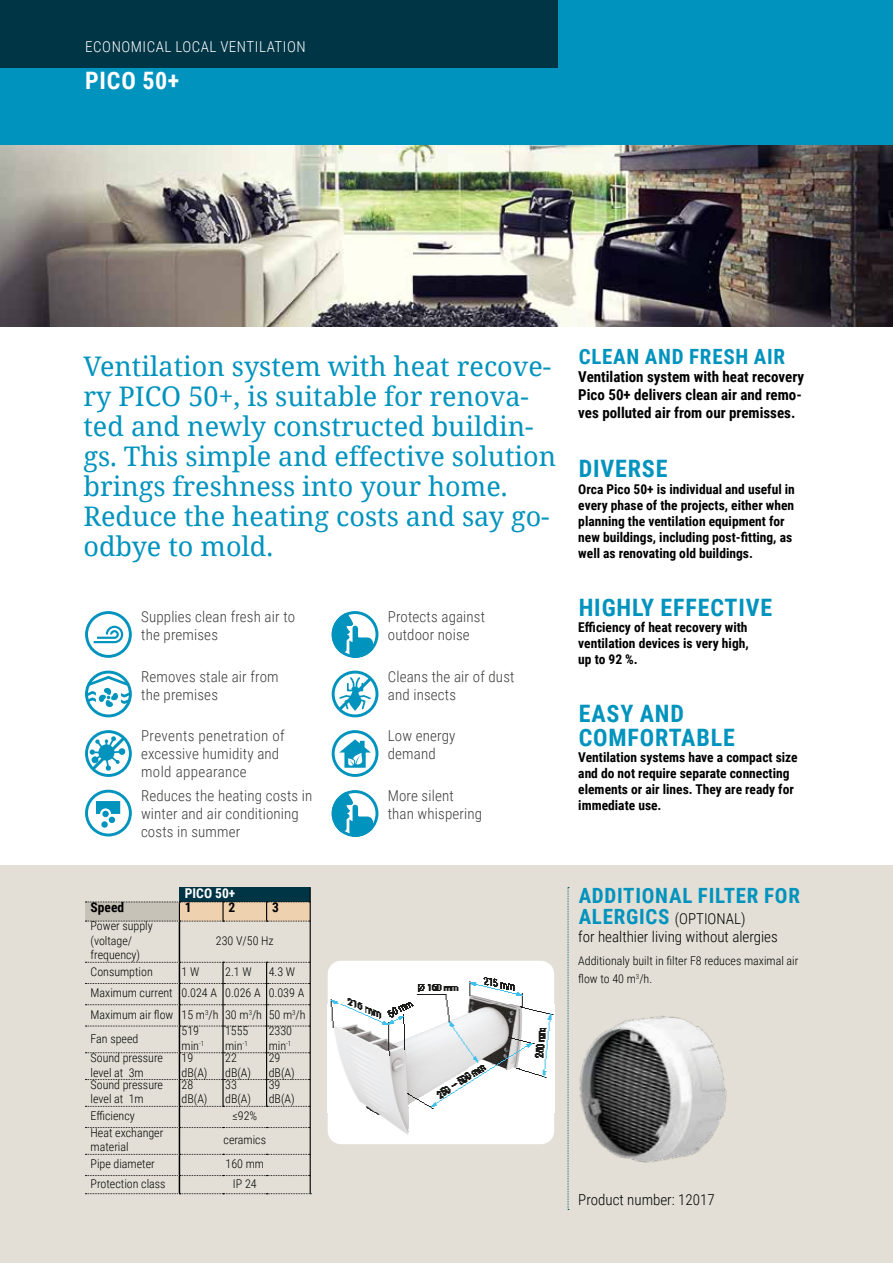
<style>
.page{position:relative;width:893px;height:1263px;background:#fff}
.page>*{position:absolute;margin:0;border:0;box-sizing:border-box;transform-origin:0 0}
.t1{font:27px/30px "Noto Serif";color:#0093be}
.t2{font:700 24px/24px "Roboto Condensed";letter-spacing:.035em;color:#0093be}
.t3{font:700 24px "Roboto Condensed";letter-spacing:.035em;color:#fff}
.t4{font:700 21px "Roboto Condensed";letter-spacing:.035em;color:#0093be}
.t5{font:300 15px/18px "Roboto Condensed";letter-spacing:.01em;color:#3c3c3b}
.t6{font:700 15px/18px "Roboto Condensed";color:#000}
.t7{font:300 15px/18px "Roboto Condensed";color:#000}
.t8{font:300 15px "Roboto Condensed";letter-spacing:.035em;color:#fff}
.t9{font:700 13.5px/16.2px "Roboto Condensed";color:#000}
.t10{font:700 13.5px "Roboto Condensed";color:#fff}
.t11{font:300 12px/14.4px "Roboto Condensed";color:#000}
.s1{font-weight:700;font-size:21px;color:#0093be}
</style>
<div class="page">
<img style="left:0;top:145px;width:893px;height:181px">
<div style="left:0;top:0;width:893px;height:145px;background:#0093be"></div>
<div style="left:0;top:0;width:558px;height:68px;background:#003545"></div>
<div style="left:0;top:865px;width:893px;height:398px;background:#e3dfd6"></div>
<svg style="left:85px;top:922px;width:225px;height:40px"></svg>
<hr style="left:179px;top:921px;width:1px;height:41px;background:#000">
<hr style="left:310px;top:921px;width:1px;height:41px;background:#000">
<svg style="left:85px;top:962px;width:226px;height:232px"></svg>
<svg style="left:85px;top:887px;width:226px;height:35px"></svg>
<svg style="left:568px;top:887px;width:1px;height:323px"></svg>
<img style="left:328px;top:961px;width:226px;height:183px">
<img style="left:567px;top:991px;width:160px;height:206px">
<svg style="left:85px;top:611px;width:47px;height:47px"></svg>
<svg style="left:332px;top:611px;width:46px;height:47px"></svg>
<svg style="left:85px;top:671px;width:47px;height:46px"></svg>
<svg style="left:332px;top:671px;width:46px;height:46px"></svg>
<svg style="left:332px;top:730px;width:46px;height:47px"></svg>
<svg style="left:85px;top:790px;width:47px;height:46px"></svg>
<svg style="left:85px;top:730px;width:47px;height:47px"></svg>
<svg style="left:332px;top:790px;width:46px;height:47px"></svg>
<p class="t8" style="left:85px;top:36px;width:222px">ECONOMICAL LOCAL VENTILATION</p>
<h2 class="t3" style="left:85px;top:64px;width:96px">PICO 50+</h2>
<h1 class="t1" style="left:83px;top:350px;width:474px">Ventilation system with heat recove&shy;ry PICO 50+, is suitable for renova&shy;ted and newly constructed buildin&shy;gs. This simple and effective solution brings freshness into your home.<br>Reduce the heating costs and say go&shy;odbye to mold.</h1>
<h3 class="t4" style="left:579px;top:342px;width:208px">CLEAN AND FRESH AIR</h3>
<p class="t6" style="left:578px;top:368px;width:227px">Ventilation system with heat recovery<br>Pico 50+ delivers clean air and remo&shy;ves polluted air from our premisses.</p>
<h2 class="t2" style="left:579px;top:456px;width:90px">DIVERSE</h2>
<p class="t9" style="left:578px;top:480px;width:218px">Orca Pico 50+ is individual and useful in every phase of the projects, either when planning the ventilation equipment for new buildings, including post-fitting, as well as renovating old buildings.</p>
<h2 class="t2" style="left:579px;top:594px;width:195px">HIGHLY EFFECTIVE</h2>
<p class="t9" style="left:578px;top:618px;width:172px;text-align:justify">Efficiency of heat recovery with ventilation devices is very high, up to 92 %.</p>
<h2 class="t2" style="left:579px;top:700px;width:158px">EASY AND<br>COMFORTABLE</h2>
<p class="t9" style="left:578px;top:748px;width:221px">Ventilation systems have a compact size and do not require separate connecting elements or air lines. They are ready for immediate use.</p>
<p class="t5" style="left:141px;top:607px;width:155px">Supplies clean fresh air to the premises</p>
<p class="t5" style="left:388px;top:607px;width:99px">Protects against outdoor noise</p>
<p class="t5" style="left:141px;top:667px;width:139px">Removes stale air from the premises</p>
<p class="t5" style="left:388px;top:667px;width:128px">Cleans the air of dust and insects</p>
<p class="t5" style="left:141px;top:726px;width:145px">Prevents penetration of excessive humidity and mold appearance</p>
<p class="t5" style="left:388px;top:726px;width:69px">Low energy demand</p>
<p class="t5" style="left:141px;top:786px;width:173px">Reduces the heating costs in winter and air conditioning costs in summer</p>
<p class="t5" style="left:388px;top:786px;width:96px">More silent than whispering</p>
<p class="t10" style="left:185px;top:883px;width:52px">PICO 50+</p>
<p class="t9" style="left:91px;top:899px;width:35px">Speed</p>
<p class="t9" style="left:185px;top:899px;width:8px">1</p>
<p class="t9" style="left:229px;top:899px;width:8px">2</p>
<p class="t9" style="left:272px;top:899px;width:8px">3</p>
<p class="t11" style="left:91px;top:918px;width:64px">Power supply (voltage/ frequency)</p>
<p class="t11" style="left:216px;top:933px;width:59px">230 V/50 Hz</p>
<p class="t11" style="left:91px;top:961px;width:217px;line-height:21.3px;text-indent:178px">4.3 W<br>Maximum current 0.024 A 0.026 A 0.039 A<br>Maximum air flow 15 m<sup>3</sup>/h 30 m<sup>3</sup>/h 50 m<sup>3</sup>/h</p>
<p class="t11" style="left:91px;top:1031px;width:49px">Fan speed</p>
<p class="t11" style="left:182px;top:1023px;width:24px">519 min<sup>-1</sup></p>
<p class="t11" style="left:225px;top:1023px;width:25px">1555 min<sup>-1</sup></p>
<p class="t11" style="left:269px;top:1023px;width:25px">2330 min<sup>-1</sup></p>
<p class="t11" style="left:91px;top:1050px;width:74px">Sound pressure level at 3m</p>
<p class="t11" style="left:182px;top:1050px;width:27px">19 dB(A)</p>
<p class="t11" style="left:225px;top:1050px;width:27px">22 dB(A)</p>
<p class="t11" style="left:269px;top:1050px;width:27px">29 dB(A)</p>
<p class="t11" style="left:91px;top:1077px;width:74px">Sound pressure level at 1m</p>
<p class="t11" style="left:182px;top:1077px;width:27px">28 dB(A)</p>
<p class="t11" style="left:225px;top:1077px;width:27px">33 dB(A)</p>
<p class="t11" style="left:269px;top:1077px;width:27px">39 dB(A)</p>
<p class="t11" style="left:91px;top:1108px;width:46px">Efficiency</p>
<p class="t11" style="left:232px;top:1108px;width:26px">≤92%</p>
<p class="t11" style="left:91px;top:1125px;width:74px">Heat exchanger material</p>
<p class="t11" style="left:224px;top:1132px;width:44px">ceramics</p>
<p class="t11" style="left:91px;top:1156px;width:66px">Pipe diameter</p>
<p class="t11" style="left:226px;top:1156px;width:40px">160 mm</p>
<p class="t11" style="left:91px;top:1176px;width:76px">Protection class</p>
<p class="t11" style="left:233px;top:1176px;width:25px">IP 24</p>
<p class="t11" style="left:91px;top:964px;width:64px">Consumption</p>
<p class="t11" style="left:182px;top:964px;width:19px">1 W</p>
<p class="t11" style="left:225px;top:964px;width:28px">2.1 W</p>
<h3 class="t4" style="left:579px;top:881px;width:223px">ADDITIONAL FILTER FOR</h3>
<p class="t7" style="left:578px;top:909px;width:201px"><span class="s1">ALERGICS</span> (OPTIONAL)<br>for healthier living without alergies</p>
<p class="t11" style="left:578px;top:951px;width:222px;line-height:18px">Additionaly built in filter F8 reduces maximal air flow to 40 m<sup>3</sup>/h.</p>
<p class="t7" style="left:578px;top:1190px;width:138px">Product number: 12017</p>
</div>
